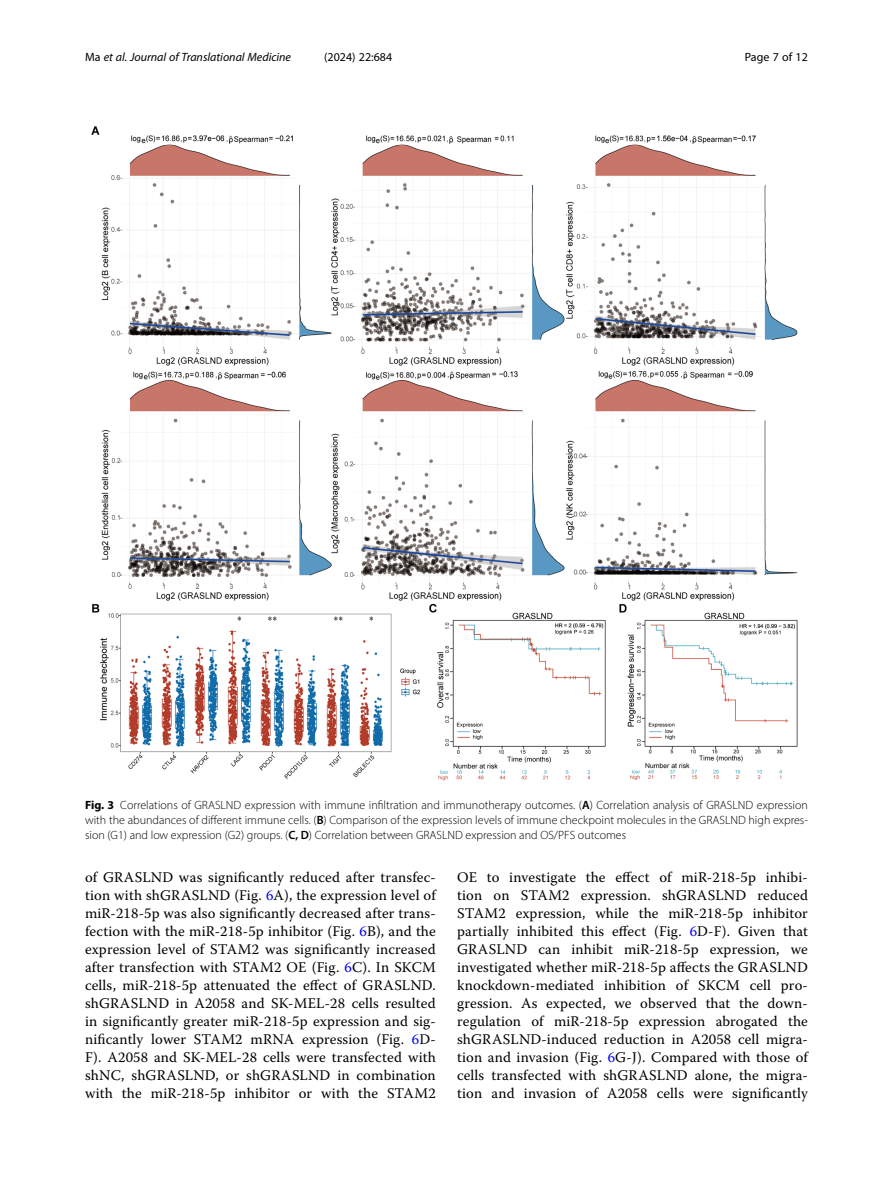
<style>
.page{position:relative;width:893px;height:1191px;background:#fff}
.page>*{position:absolute;margin:0;border:0;box-sizing:border-box;transform-origin:0 0}
.Body_Text{font:14.7px/18px "Warnock Pro";letter-spacing:.01em;color:#000;text-align:justify}
.Figure_Caption{font:300 12px/15px "Myriad Pro";color:#000;text-align:justify}
.t1{font:italic 12px "Myriad Pro";color:#000}
.t2{font:12px "Myriad Pro";color:#000}
.s1{font-style:normal}
.s2{font-weight:700}
.s3{font-weight:600}
.s4{color:#00f}
</style>
<div class="page">
<img style="left:91px;top:126px;width:707px;height:655px">
<p class="t1" style="left:85px;top:50px;width:208px"><span class="s1">Ma</span> et al. Journal of Translational Medicine</p>
<p class="t2" style="left:324px;top:50px;width:70px">(2024) 22:684</p>
<p class="t2" style="left:745px;top:50px;width:65px">Page 7 of 12</p>
<p class="Figure_Caption" style="left:85px;top:797px;width:724px"><span class="s2">Fig. 3</span> Correlations of GRASLND expression with immune infiltration and immunotherapy outcomes. (<span class="s3">A</span>) Correlation analysis of GRASLND expression with the abundances of different immune cells. (<span class="s3">B</span>) Comparison of the expression levels of immune checkpoint molecules in the GRASLND high expres&shy;sion (G1) and low expression (G2) groups. (<span class="s3">C, D</span>) Correlation between GRASLND expression and OS/PFS outcomes</p>
<p class="Body_Text" style="left:85px;top:868px;width:352px">of GRASLND was significantly reduced after transfec&shy;tion with shGRASLND (Fig. <span class="s4">6</span>A), the expression level of miR-218-5p was also significantly decreased after trans&shy;fection with the miR-218-5p inhibitor (Fig. <span class="s4">6</span>B), and the expression level of STAM2 was significantly increased after transfection with STAM2 OE (Fig. <span class="s4">6</span>C). In SKCM cells, miR-218-5p attenuated the effect of GRASLND. shGRASLND in A2058 and SK-MEL-28 cells resulted in significantly greater miR-218-5p expression and sig&shy;nificantly lower STAM2 mRNA expression (Fig. <span class="s4">6</span>D-F). A2058 and SK-MEL-28 cells were transfected with shNC, shGRASLND, or shGRASLND in combination with the miR-218-5p inhibitor or with the STAM2</p>
<p class="Body_Text" style="left:457px;top:868px;width:352px">OE to investigate the effect of miR-218-5p inhibi&shy;tion on STAM2 expression. shGRASLND reduced STAM2 expression, while the miR-218-5p inhibitor partially inhibited this effect (Fig. <span class="s4">6</span>D-F). Given that GRASLND can inhibit miR-218-5p expression, we investigated whether miR-218-5p affects the GRASLND knockdown-mediated inhibition of SKCM cell pro&shy;gression. As expected, we observed that the down&shy;regulation of miR-218-5p expression abrogated the shGRASLND-induced reduction in A2058 cell migra&shy;tion and invasion (Fig. <span class="s4">6</span>G-J). Compared with those of cells transfected with shGRASLND alone, the migra&shy;tion and invasion of A2058 cells were significantly</p>
</div>
